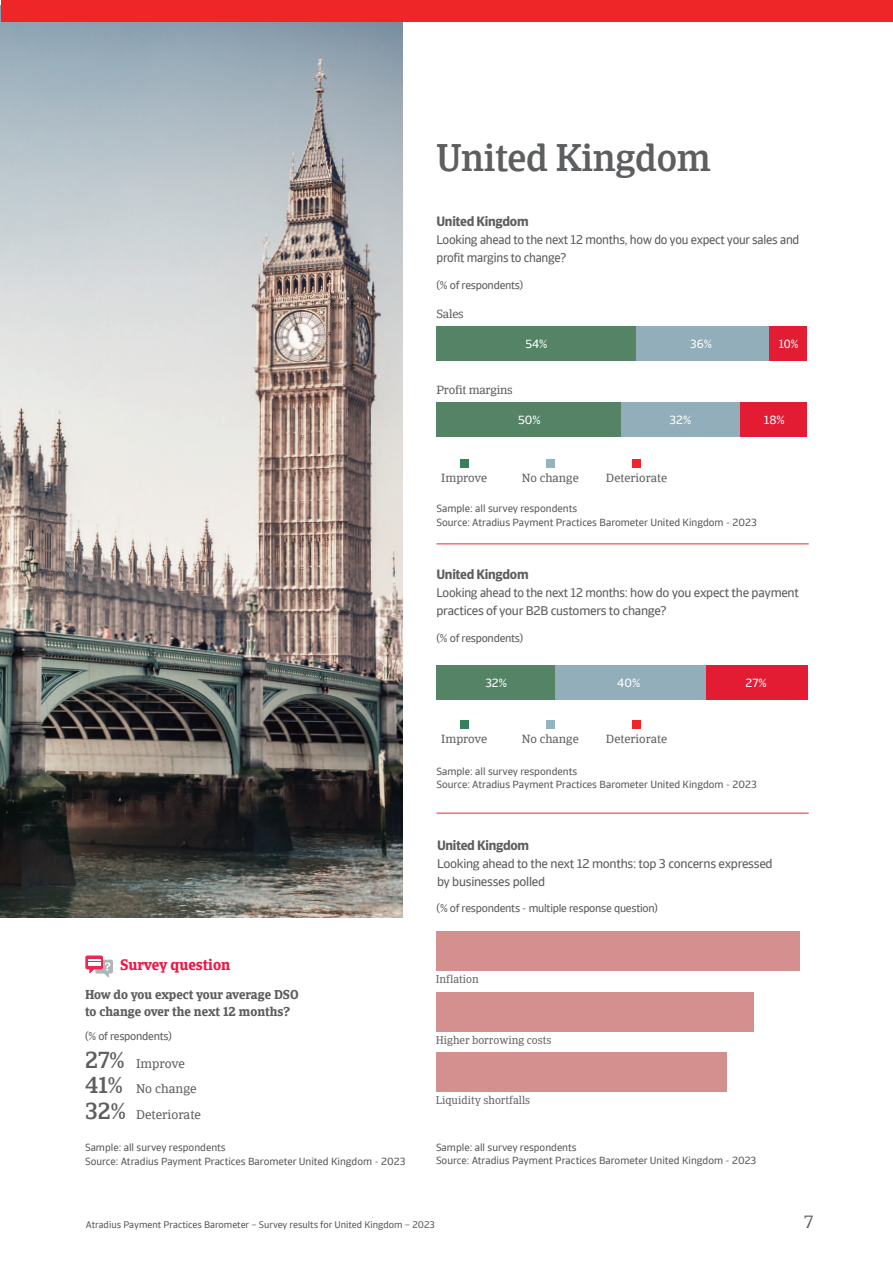
<style>
.page{position:relative;width:893px;height:1263px;background:#fff}
.page>*{position:absolute;margin:0;border:0;box-sizing:border-box;transform-origin:0 0}
.t1{font:500 37.5px "Catalana";letter-spacing:-.01em;color:#5d5e60}
.t2{font:18px "Catalana";color:#5d5e60}
.t3{font:700 15px "Catalana";color:#ed1845}
.t4{font:700 13.5px "Catalana Sans";letter-spacing:-.02em;color:#5d5e60}
.t5{font:12.75px/18px "Catalana Sans";letter-spacing:-.02em;color:#5d5e60;scale:.96 1}
.t6{font:12.75px/18px "Catalana Sans";letter-spacing:-.02em;color:#5d5e60}
.t7{font:700 12.75px/16.5px "Catalana";color:#5d5e60}
.t8{font:12.75px/25.5px "Catalana";color:#5d5e60}
.t9{font:12px "Catalana";color:#5d5e60}
.t10{font:12px "Catalana Sans";color:#fff}
.t11{font:12px "Catalana";letter-spacing:-.02em;color:#5d5e60}
.t12{font:12px "Catalana Sans";color:#fff;scale:.92 1}
.t13{font:11.25px "Catalana Sans";letter-spacing:-.02em;color:#5d5e60}
.t14{font:11.25px "Catalana";color:#636366}
.t15{font:10.5px/13.5px "Catalana Sans";color:#5d5e60}
.t16{font:10.5px "Catalana Sans";color:#636366}
.t17{font:9.75px "Catalana Sans";color:#5d5e60}
.s1{font-weight:500;font-size:22.5px}
</style>
<div class="page">
<img style="left:0;top:5px;width:403px;height:912px">
<div style="left:1px;top:0;width:892px;height:21px;background:#ee2628"></div>
<div style="left:436px;top:932px;width:364px;height:39px;background:#d3908f"></div>
<div style="left:436px;top:992px;width:318px;height:39px;background:#d3908f"></div>
<div style="left:436px;top:1053px;width:291px;height:39px;background:#d3908f"></div>
<hr style="left:436px;top:813px;width:373px;height:1px;background:#ee2628">
<hr style="left:436px;top:543px;width:373px;height:1px;background:#ee2628">
<div style="left:632px;top:460px;width:9px;height:8px;background:#ee2628"></div>
<div style="left:460px;top:460px;width:9px;height:8px;background:#34825b"></div>
<div style="left:546px;top:460px;width:9px;height:8px;background:#92b4c2"></div>
<svg style="left:85px;top:955px;width:28px;height:22px"></svg>
<div style="left:769px;top:326px;width:37px;height:35px;background:#e31c33"></div>
<div style="left:635px;top:326px;width:134px;height:35px;background:#92aebb"></div>
<div style="left:436px;top:326px;width:199px;height:35px;background:#548465"></div>
<div style="left:740px;top:402px;width:66px;height:35px;background:#e31c33"></div>
<div style="left:621px;top:402px;width:119px;height:35px;background:#92aebb"></div>
<div style="left:436px;top:402px;width:185px;height:35px;background:#548465"></div>
<div style="left:706px;top:665px;width:102px;height:34px;background:#e31c33"></div>
<div style="left:555px;top:665px;width:151px;height:34px;background:#92aebb"></div>
<div style="left:436px;top:665px;width:119px;height:34px;background:#548465"></div>
<div style="left:632px;top:720px;width:9px;height:9px;background:#ee2628"></div>
<div style="left:460px;top:720px;width:9px;height:9px;background:#34825b"></div>
<div style="left:546px;top:720px;width:9px;height:9px;background:#92b4c2"></div>
<h1 class="t1" style="left:436px;top:133px;width:276px">United Kingdom</h1>
<p class="t4" style="left:436px;top:216px;width:94px">United Kingdom</p>
<p class="t5" style="left:436px;top:231px;width:380px">Looking ahead to the next 12 months, how do you expect your sales and profit margins to change?</p>
<p class="t13" style="left:436px;top:278px;width:88px">(% of respondents)</p>
<p class="t9" style="left:436px;top:306px;width:29px">Sales</p>
<p class="t10" style="left:525px;top:336px;width:24px">54%</p>
<p class="t10" style="left:690px;top:336px;width:23px">36%</p>
<p class="t12" style="left:779px;top:336px;width:23px">10%</p>
<p class="t11" style="left:436px;top:382px;width:78px">Profit margins</p>
<p class="t10" style="left:518px;top:412px;width:24px">50%</p>
<p class="t10" style="left:670px;top:412px;width:23px">32%</p>
<p class="t10" style="left:764px;top:412px;width:23px">18%</p>
<p class="t9" style="left:441px;top:470px;width:47px">Improve</p>
<p class="t9" style="left:522px;top:470px;width:58px">No change</p>
<p class="t9" style="left:606px;top:470px;width:63px">Deteriorate</p>
<p class="t15" style="left:436px;top:502px;width:322px">Sample: all survey respondents<br>Source: Atradius Payment Practices Barometer United Kingdom - 2023</p>
<p class="t4" style="left:436px;top:569px;width:94px">United Kingdom</p>
<p class="t5" style="left:436px;top:583px;width:379px">Looking ahead to the next 12 months: how do you expect the payment practices of your B2B customers to change?</p>
<p class="t13" style="left:436px;top:631px;width:88px">(% of respondents)</p>
<p class="t10" style="left:485px;top:674px;width:23px">32%</p>
<p class="t10" style="left:617px;top:674px;width:24px">40%</p>
<p class="t10" style="left:746px;top:674px;width:23px">27%</p>
<p class="t9" style="left:441px;top:731px;width:47px">Improve</p>
<p class="t9" style="left:522px;top:731px;width:58px">No change</p>
<p class="t9" style="left:606px;top:731px;width:63px">Deteriorate</p>
<p class="t15" style="left:436px;top:764px;width:322px">Sample: all survey respondents<br>Source: Atradius Payment Practices Barometer United Kingdom - 2023</p>
<p class="t4" style="left:437px;top:840px;width:94px">United Kingdom</p>
<p class="t6" style="left:437px;top:854px;width:337px">Looking ahead to the next 12 months: top 3 concerns expressed by businesses polled</p>
<h3 class="t3" style="left:120px;top:955px;width:112px">Survey question</h3>
<p class="t7" style="left:85px;top:987px;width:215px">How do you expect your average DSO to change over the next 12 months?</p>
<p class="t13" style="left:85px;top:1029px;width:88px">(% of respondents)</p>
<p class="t8" style="left:85px;top:1051px;width:118px"><span class="s1">27%</span> Improve<br><span class="s1">41%</span> No change<br><span class="s1">32%</span> Deteriorate</p>
<p class="t15" style="left:85px;top:1141px;width:322px">Sample: all survey respondents<br>Source: Atradius Payment Practices Barometer United Kingdom - 2023</p>
<p class="t13" style="left:437px;top:901px;width:223px">(% of respondents - multiple response question)</p>
<p class="t14" style="left:436px;top:972px;width:45px">Inflation</p>
<p class="t14" style="left:436px;top:1033px;width:117px">Higher borrowing costs</p>
<p class="t14" style="left:436px;top:1094px;width:96px">Liquidity shortfalls</p>
<p class="t16" style="left:443px;top:1135px;width:24px">persi</p>
<p class="t15" style="left:436px;top:1140px;width:322px">Sample: all survey respondents<br>Source: Atradius Payment Practices Barometer United Kingdom - 2023</p>
<p class="t17" style="left:86px;top:1218px;width:351px">Atradius Payment Practices Barometer – Survey results for United Kingdom – 2023</p>
<h2 class="t2" style="left:804px;top:1210px;width:11px">7</h2>
</div>
